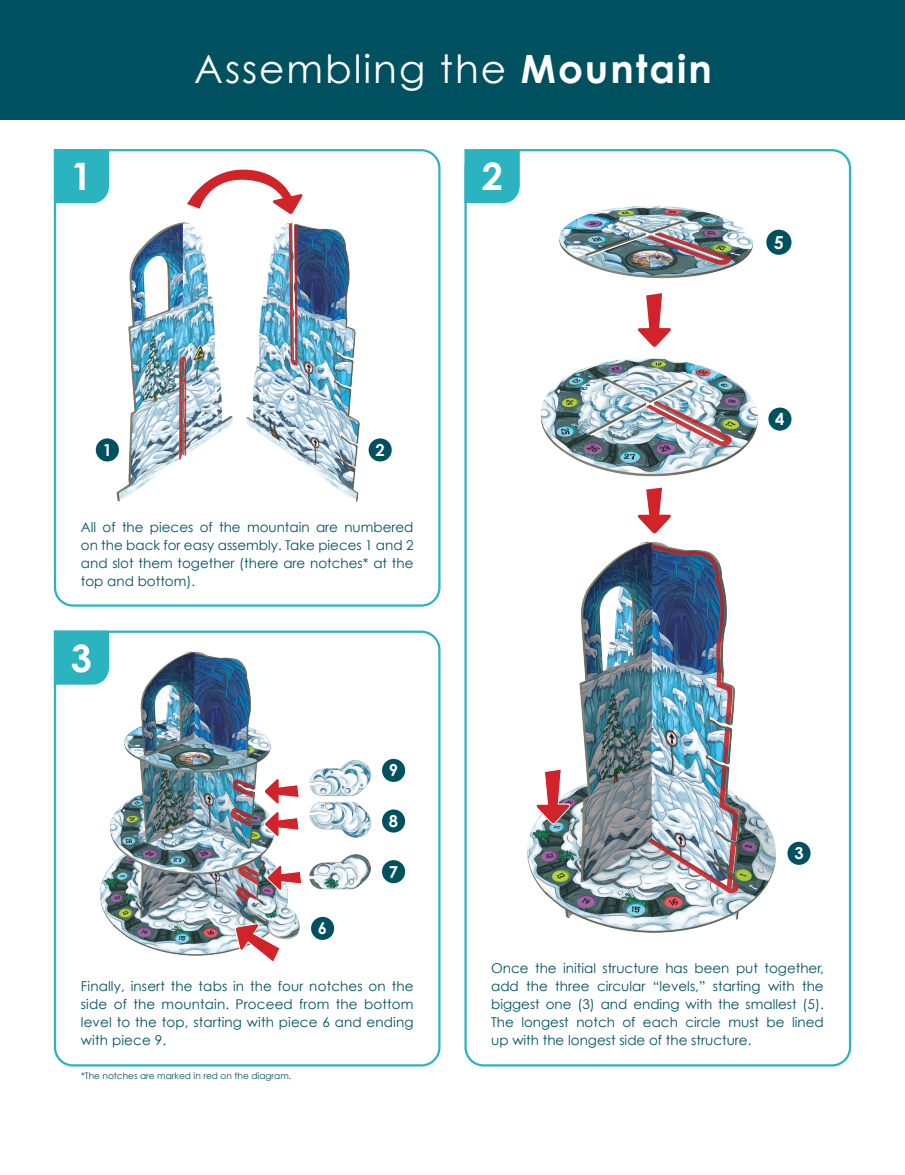
<style>
.page{position:relative;width:905px;height:1175px;background:#fff}
.page>*{position:absolute;margin:0;border:0;box-sizing:border-box;transform-origin:0 0}
.t1{font:39px "Century Gothic Mod";letter-spacing:.05em;color:#fff}
.t2{font:37.8px "Century Gothic Bold Mod";color:#fff}
.t3{font:18px "Century Gothic Bold Mod";color:#fff}
.t4{font:16.5px "Century Gothic Bold Mod";color:#fff}
.t5{font:13.5px/18px "Century Gothic Mod";color:#00515f;text-align:justify}
.t6{font:9px "Century Gothic Mod";color:#00515f}
.s1{font-family:"Century Gothic Bold Mod"}
</style>
<div class="page">
<svg style="left:53px;top:630px;width:388px;height:437px"></svg>
<div style="left:464px;top:149px;width:387px;height:917px;border:2px solid #2bb3bf;border-radius:18px"></div>
<svg style="left:53px;top:149px;width:388px;height:458px"></svg>
<img style="left:527px;top:205px;width:248px;height:728px">
<img style="left:106px;top:210px;width:265px;height:312px">
<div style="left:787px;top:841px;width:23px;height:23px;background:#00515f;border-radius:50%"></div>
<div style="left:768px;top:407px;width:23px;height:23px;background:#00515f;border-radius:50%"></div>
<div style="left:766px;top:230px;width:25px;height:25px;background:#00515f;border-radius:50%"></div>
<div style="left:96px;top:438px;width:23px;height:23px;background:#00515f;border-radius:50%"></div>
<div style="left:368px;top:438px;width:23px;height:23px;background:#00515f;border-radius:50%"></div>
<svg style="left:637px;top:293px;width:34px;height:54px"></svg>
<svg style="left:535px;top:768px;width:36px;height:56px"></svg>
<svg style="left:637px;top:487px;width:34px;height:47px"></svg>
<img style="left:90px;top:638px;width:295px;height:330px">
<div style="left:311px;top:916px;width:23px;height:24px;background:#00515f;border-radius:50%"></div>
<div style="left:382px;top:860px;width:23px;height:23px;background:#00515f;border-radius:50%"></div>
<div style="left:382px;top:809px;width:23px;height:23px;background:#00515f;border-radius:50%"></div>
<div style="left:382px;top:759px;width:23px;height:23px;background:#00515f;border-radius:50%"></div>
<svg style="left:234px;top:923px;width:47px;height:40px"></svg>
<svg style="left:266px;top:858px;width:36px;height:33px"></svg>
<svg style="left:264px;top:778px;width:36px;height:59px"></svg>
<svg style="left:187px;top:169px;width:116px;height:45px"></svg>
<div style="left:0;top:0;width:904px;height:120px;background:#00515f"></div>
<svg style="left:53px;top:149px;width:57px;height:55px"></svg>
<svg style="left:53px;top:630px;width:57px;height:56px"></svg>
<svg style="left:464px;top:149px;width:57px;height:55px"></svg>
<svg style="left:231px;top:778px;width:23px;height:20px"></svg>
<svg style="left:229px;top:806px;width:23px;height:21px"></svg>
<svg style="left:235px;top:865px;width:24px;height:37px"></svg>
<img style="left:648px;top:544px;width:92px;height:351px">
<svg style="left:179px;top:355px;width:7px;height:105px"></svg>
<svg style="left:289px;top:224px;width:9px;height:143px"></svg>
<img style="left:645px;top:232px;width:87px;height:34px">
<img style="left:645px;top:401px;width:90px;height:48px">
<h2 class="t2" style="left:71px;top:153px;width:23px">1</h2>
<h1 class="t1" style="left:194px;top:45px;width:519px">Assembling the <span class="s1">Mountain</span></h1>
<h2 class="t2" style="left:482px;top:153px;width:23px">2</h2>
<h3 class="t3" style="left:773px;top:231px;width:12px">5</h3>
<p class="t4" style="left:103px;top:439px;width:11px">1</p>
<p class="t4" style="left:375px;top:439px;width:11px">2</p>
<p class="t5" style="left:81px;top:518px;width:334px">All of the pieces of the mountain are numbered on the back for easy assembly. Take pieces 1 and 2 and slot them together (there are notches* at the top and bottom).</p>
<h2 class="t2" style="left:71px;top:634px;width:23px">3</h2>
<p class="t4" style="left:318px;top:918px;width:11px">6</p>
<p class="t4" style="left:389px;top:760px;width:11px">9</p>
<p class="t4" style="left:389px;top:810px;width:11px">8</p>
<p class="t4" style="left:389px;top:861px;width:11px">7</p>
<p class="t4" style="left:775px;top:408px;width:11px">4</p>
<p class="t4" style="left:794px;top:843px;width:11px">3</p>
<p class="t5" style="left:81px;top:976px;width:334px">Finally, insert the tabs in the four notches on the side of the mountain. Proceed from the bottom level to the top, starting with piece 6 and ending with piece 9.</p>
<p class="t6" style="left:81px;top:1070px;width:212px">*The notches are marked in red on the diagram.</p>
<p class="t5" style="left:491px;top:958px;width:334px">Once the initial structure has been put together, add the three circular “levels,” starting with the biggest one (3) and ending with the smallest (5).<br>The longest notch of each circle must be lined up with the longest side of the structure.</p>
</div>
